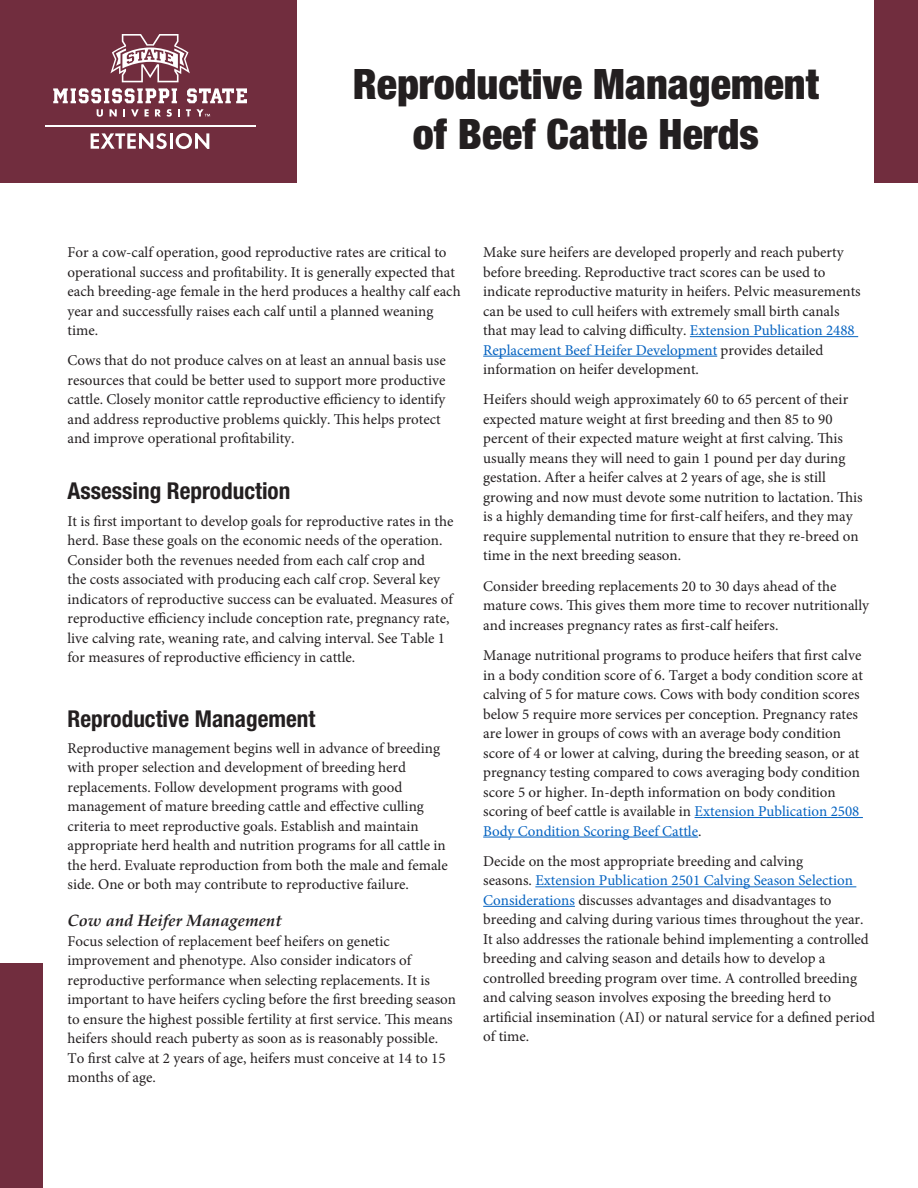
<style>
.page{position:relative;width:918px;height:1188px;background:#fff}
.page>*{position:absolute;margin:0;border:0;box-sizing:border-box;transform-origin:0 0}
.t1{font:900 condensed 42px "Helvetica Neue LT Std";color:#231f20}
.t2{font:700 condensed 23.25px "Helvetica Neue LT Std";color:#231f20}
.t3{font:italic 700 16.5px "Palatino LT Std";color:#231f20}
.body_text{font:15px/19.5px "Minion Pro";color:#231f20}
.s1{color:#0563c1}
</style>
<div class="page">
<hr style="left:690px;top:336px;width:168px;height:1px;background:#0563c1">
<hr style="left:483px;top:356px;width:234px;height:1px;background:#0563c1">
<hr style="left:695px;top:817px;width:168px;height:1px;background:#0563c1">
<hr style="left:483px;top:837px;width:215px;height:1px;background:#0563c1">
<hr style="left:535px;top:886px;width:321px;height:1px;background:#0563c1">
<hr style="left:483px;top:906px;width:92px;height:1px;background:#0563c1">
<div style="left:875px;top:0;width:43px;height:183px;background:#712d3e"></div>
<div style="left:0;top:963px;width:43px;height:225px;background:#712d3e"></div>
<div style="left:0;top:0;width:297px;height:183px;background:#712d3e"></div>
<svg style="left:110px;top:34px;width:80px;height:48px"></svg>
<svg style="left:91px;top:133px;width:76px;height:16px"></svg>
<hr style="left:170px;top:133px;width:3px;height:16px;background:#fff">
<svg style="left:176px;top:133px;width:33px;height:16px"></svg>
<hr style="left:45px;top:125px;width:210px;height:2px;background:#fff">
<svg style="left:53px;top:88px;width:124px;height:15px"></svg>
<svg style="left:187px;top:88px;width:60px;height:15px"></svg>
<svg style="left:97px;top:109px;width:6px;height:8px"></svg>
<svg style="left:110px;top:109px;width:7px;height:8px"></svg>
<svg style="left:123px;top:109px;width:2px;height:8px"></svg>
<svg style="left:131px;top:109px;width:8px;height:8px"></svg>
<svg style="left:145px;top:109px;width:4px;height:8px"></svg>
<svg style="left:155px;top:109px;width:6px;height:8px"></svg>
<svg style="left:167px;top:109px;width:5px;height:8px"></svg>
<svg style="left:178px;top:109px;width:2px;height:8px"></svg>
<svg style="left:186px;top:109px;width:24px;height:8px"></svg>
<h1 class="t1" style="left:353px;top:58px;width:468px">Reproductive Management</h1>
<h1 class="t1" style="left:413px;top:109px;width:348px">of Beef Cattle Herds</h1>
<p class="body_text" style="left:68px;top:243px;width:395px">For a cow-calf operation, good reproductive rates are critical to operational success and profitability. It is generally expected that each breeding-age female in the herd produces a healthy calf each year and successfully raises each calf until a planned weaning time.</p>
<p class="body_text" style="left:68px;top:351px;width:380px">Cows that do not produce calves on at least an annual basis use resources that could be better used to support more productive cattle. Closely monitor cattle reproductive efficiency to identify and address reproductive problems quickly. This helps protect and improve operational profitability.</p>
<h2 class="t2" style="left:68px;top:477px;width:224px">Assessing Reproduction</h2>
<p class="body_text" style="left:68px;top:511px;width:387px">It is first important to develop goals for reproductive rates in the herd. Base these goals on the economic needs of the operation.<br>Consider both the revenues needed from each calf crop and<br>the costs associated with producing each calf crop. Several key indicators of reproductive success can be evaluated. Measures of reproductive efficiency include conception rate, pregnancy rate, live calving rate, weaning rate, and calving interval. See Table 1 for measures of reproductive efficiency in cattle.</p>
<h2 class="t2" style="left:68px;top:704px;width:249px">Reproductive Management</h2>
<p class="body_text" style="left:68px;top:738px;width:382px">Reproductive management begins well in advance of breeding with proper selection and development of breeding herd replacements. Follow development programs with good management of mature breeding cattle and effective culling criteria to meet reproductive goals. Establish and maintain appropriate herd health and nutrition programs for all cattle in the herd. Evaluate reproduction from both the male and female side. One or both may contribute to reproductive failure.</p>
<h3 class="t3" style="left:68px;top:911px;width:216px">Cow and Heifer Management</h3>
<p class="body_text" style="left:68px;top:932px;width:390px">Focus selection of replacement beef heifers on genetic improvement and phenotype. Also consider indicators of reproductive performance when selecting replacements. It is important to have heifers cycling before the first breeding season to ensure the highest possible fertility at first service. This means heifers should reach puberty as soon as is reasonably possible.<br>To first calve at 2 years of age, heifers must conceive at 14 to 15 months of age.</p>
<p class="body_text" style="left:483px;top:243px;width:379px">Make sure heifers are developed properly and reach puberty before breeding. Reproductive tract scores can be used to indicate reproductive maturity in heifers. Pelvic measurements can be used to cull heifers with extremely small birth canals that may lead to calving difficulty. <span class="s1">Extension Publication 2488<br>Replacement Beef Heifer Development</span> provides detailed information on heifer development.</p>
<p class="body_text" style="left:483px;top:390px;width:381px">Heifers should weigh approximately 60 to 65 percent of their expected mature weight at first breeding and then 85 to 90 percent of their expected mature weight at first calving. This usually means they will need to gain 1 pound per day during gestation. After a heifer calves at 2 years of age, she is still growing and now must devote some nutrition to lactation. This is a highly demanding time for first-calf heifers, and they may require supplemental nutrition to ensure that they re-breed on time in the next breeding season.</p>
<p class="body_text" style="left:483px;top:576px;width:387px">Consider breeding replacements 20 to 30 days ahead of the mature cows. This gives them more time to recover nutritionally and increases pregnancy rates as first-calf heifers.</p>
<p class="body_text" style="left:483px;top:646px;width:381px">Manage nutritional programs to produce heifers that first calve in a body condition score of 6. Target a body condition score at calving of 5 for mature cows. Cows with body condition scores below 5 require more services per conception. Pregnancy rates are lower in groups of cows with an average body condition score of 4 or lower at calving, during the breeding season, or at pregnancy testing compared to cows averaging body condition score 5 or higher. In-depth information on body condition scoring of beef cattle is available in <span class="s1">Extension Publication 2508<br>Body Condition Scoring Beef Cattle</span>.</p>
<p class="body_text" style="left:483px;top:851px;width:393px">Decide on the most appropriate breeding and calving<br>seasons. <span class="s1">Extension Publication 2501 Calving Season Selection Considerations</span> discusses advantages and disadvantages to breeding and calving during various times throughout the year.<br>It also addresses the rationale behind implementing a controlled breeding and calving season and details how to develop a controlled breeding program over time. A controlled breeding and calving season involves exposing the breeding herd to artificial insemination (AI) or natural service for a defined period of time.</p>
</div>
